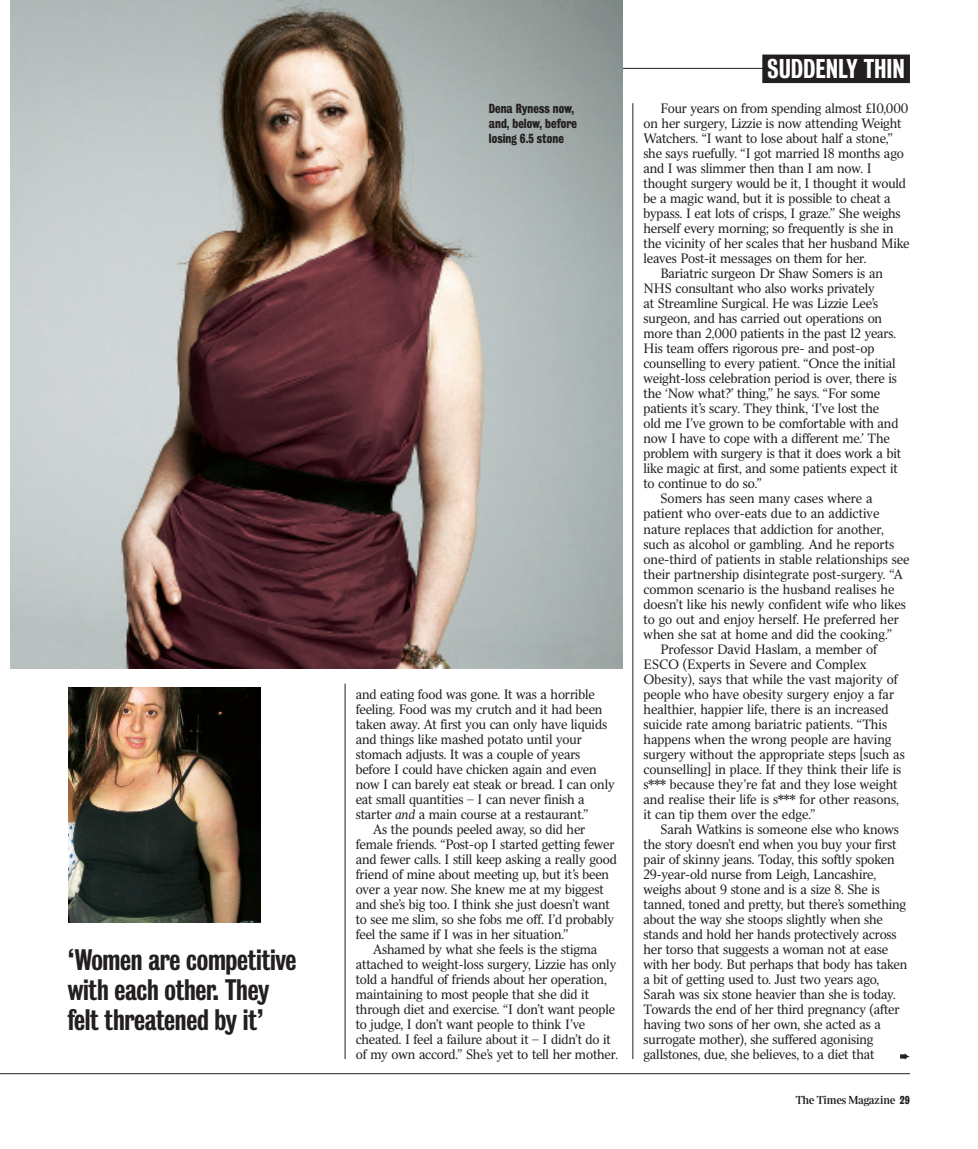
<style>
.page{position:relative;width:978px;height:1149px;background:#fff}
.page>*{position:absolute;margin:0;border:0;box-sizing:border-box;transform-origin:0 0}
.t1{font:27px/30px "Bureau Grotesque Three Five";letter-spacing:-.01em;color:#231f20}
.t2{font:24.75px "Bureau Grotesque Three Five";letter-spacing:-.005em;color:#fff}
.t3{font:13.5px "Times Classic Text";letter-spacing:-.01em;color:#231f20}
.t4{font:12px/15px "Bureau Grotesque Three Seven";color:#231f20}
.t5{font:12px "Times Modern Stand First";color:#231f20}
.s1{font-style:italic}
.s2{font-family:"Bureau Grotesque Three Seven";font-size:10.5px}
</style>
<div class="page">
<hr style="left:68px;top:68px;width:842px;height:1px;background:#231f20">
<hr style="left:0;top:1072px;width:910px;height:1px;background:#231f20">
<hr style="left:345px;top:683px;width:1px;height:375px;background:#231f20">
<hr style="left:633px;top:103px;width:1px;height:955px;background:#231f20">
<div style="left:762px;top:55px;width:148px;height:28px;background:#231f20"></div>
<svg style="left:900px;top:1053px;width:10px;height:6px"></svg>
<img style="left:11px;top:1px;width:611px;height:667px">
<img style="left:68px;top:687px;width:193px;height:235px">
<h1 class="t1" style="left:68px;top:944px;width:230px">‘Women are competitive with each other. They felt threatened by it’</h1>
<p class="t4" style="left:489px;top:101px;width:90px">Dena Ryness now, and, below, before losing 6.5 stone</p>
<p class="t3" style="left:356px;top:685px;width:240px">and eating food was gone. It was a horrible</p>
<p class="t3" style="left:356px;top:700px;width:248px">feeling. Food was my crutch and it had been</p>
<p class="t3" style="left:356px;top:715px;width:253px">taken away. At first you can only have liquids</p>
<p class="t3" style="left:356px;top:730px;width:227px">and things like mashed potato until your</p>
<p class="t3" style="left:356px;top:745px;width:226px">stomach adjusts. It was a couple of years</p>
<p class="t3" style="left:356px;top:760px;width:242px">before I could have chicken again and even</p>
<p class="t3" style="left:356px;top:775px;width:261px">now I can barely eat steak or bread. I can only</p>
<p class="t3" style="left:356px;top:790px;width:230px">eat small quantities – I can never finish a</p>
<p class="t3" style="left:356px;top:805px;width:234px">starter <span class="s1">and</span> a main course at a restaurant.”</p>
<p class="t3" style="left:373px;top:820px;width:214px">As the pounds peeled away, so did her</p>
<p class="t3" style="left:356px;top:835px;width:260px">female friends. “Post-op I started getting fewer</p>
<p class="t3" style="left:356px;top:850px;width:263px">and fewer calls. I still keep asking a really good</p>
<p class="t3" style="left:356px;top:865px;width:255px">friend of mine about meeting up, but it’s been</p>
<p class="t3" style="left:356px;top:880px;width:249px">over a year now. She knew me at my biggest</p>
<p class="t3" style="left:356px;top:895px;width:256px">and she’s big too. I think she just doesn’t want</p>
<p class="t3" style="left:356px;top:910px;width:260px">to see me slim, so she fobs me off. I’d probably</p>
<p class="t3" style="left:356px;top:925px;width:214px">feel the same if I was in her situation.”</p>
<p class="t3" style="left:373px;top:940px;width:226px">Ashamed by what she feels is the stigma</p>
<p class="t3" style="left:356px;top:955px;width:262px">attached to weight-loss surgery, Lizzie has only</p>
<p class="t3" style="left:356px;top:970px;width:252px">told a handful of friends about her operation,</p>
<p class="t3" style="left:356px;top:985px;width:235px">maintaining to most people that she did it</p>
<p class="t3" style="left:356px;top:1000px;width:261px">through diet and exercise. “I don’t want people</p>
<p class="t3" style="left:356px;top:1015px;width:231px">to judge, I don’t want people to think I’ve</p>
<p class="t3" style="left:356px;top:1030px;width:257px">cheated. I feel a failure about it – I didn’t do it</p>
<p class="t3" style="left:356px;top:1045px;width:264px">of my own accord.” She’s yet to tell her mother.</p>
<h2 class="t2" style="left:767px;top:54px;width:139px">SUDDENLY THIN</h2>
<p class="t3" style="left:660px;top:100px;width:249px">Four years on from spending almost £10,000</p>
<p class="t3" style="left:643px;top:115px;width:260px">on her surgery, Lizzie is now attending Weight</p>
<p class="t3" style="left:643px;top:130px;width:251px">Watchers. “I want to lose about half a stone,”</p>
<p class="t3" style="left:643px;top:145px;width:262px">she says ruefully. “I got married 18 months ago</p>
<p class="t3" style="left:643px;top:160px;width:230px">and I was slimmer then than I am now. I</p>
<p class="t3" style="left:643px;top:175px;width:264px">thought surgery would be it, I thought it would</p>
<p class="t3" style="left:643px;top:190px;width:249px">be a magic wand, but it is possible to cheat a</p>
<p class="t3" style="left:643px;top:205px;width:259px">bypass. I eat lots of crisps, I graze.” She weighs</p>
<p class="t3" style="left:643px;top:220px;width:252px">herself every morning; so frequently is she in</p>
<p class="t3" style="left:643px;top:235px;width:268px">the vicinity of her scales that her husband Mike</p>
<p class="t3" style="left:643px;top:250px;width:224px">leaves Post-it messages on them for her.</p>
<p class="t3" style="left:660px;top:265px;width:224px">Bariatric surgeon Dr Shaw Somers is an</p>
<p class="t3" style="left:643px;top:280px;width:233px">NHS consultant who also works privately</p>
<p class="t3" style="left:643px;top:295px;width:236px">at Streamline Surgical. He was Lizzie Lee’s</p>
<p class="t3" style="left:643px;top:310px;width:240px">surgeon, and has carried out operations on</p>
<p class="t3" style="left:643px;top:325px;width:254px">more than 2,000 patients in the past 12 years.</p>
<p class="t3" style="left:643px;top:340px;width:232px">His team offers rigorous pre- and post-op</p>
<p class="t3" style="left:643px;top:355px;width:254px">counselling to every patient. “Once the initial</p>
<p class="t3" style="left:643px;top:370px;width:255px">weight-loss celebration period is over, there is</p>
<p class="t3" style="left:643px;top:385px;width:238px">the ‘Now what?’ thing,” he says. “For some</p>
<p class="t3" style="left:643px;top:400px;width:237px">patients it’s scary. They think, ‘I’ve lost the</p>
<p class="t3" style="left:643px;top:415px;width:256px">old me I’ve grown to be comfortable with and</p>
<p class="t3" style="left:643px;top:430px;width:248px">now I have to cope with a different me.’ The</p>
<p class="t3" style="left:643px;top:445px;width:259px">problem with surgery is that it does work a bit</p>
<p class="t3" style="left:643px;top:460px;width:256px">like magic at first, and some patients expect it</p>
<p class="t3" style="left:643px;top:475px;width:120px">to continue to do so.”</p>
<p class="t3" style="left:660px;top:490px;width:214px">Somers has seen many cases where a</p>
<p class="t3" style="left:643px;top:505px;width:237px">patient who over-eats due to an addictive</p>
<p class="t3" style="left:643px;top:520px;width:242px">nature replaces that addiction for another,</p>
<p class="t3" style="left:643px;top:535px;width:252px">such as alcohol or gambling. And he reports</p>
<p class="t3" style="left:643px;top:550px;width:268px">one-third of patients in stable relationships see</p>
<p class="t3" style="left:643px;top:565px;width:261px">their partnership disintegrate post-surgery. “A</p>
<p class="t3" style="left:643px;top:580px;width:252px">common scenario is the husband realises he</p>
<p class="t3" style="left:643px;top:595px;width:264px">doesn’t like his newly confident wife who likes</p>
<p class="t3" style="left:643px;top:610px;width:257px">to go out and enjoy herself. He preferred her</p>
<p class="t3" style="left:643px;top:625px;width:250px">when she sat at home and did the cooking.”</p>
<p class="t3" style="left:660px;top:640px;width:218px">Professor David Haslam, a member of</p>
<p class="t3" style="left:643px;top:655px;width:225px">ESCO (Experts in Severe and Complex</p>
<p class="t3" style="left:643px;top:670px;width:256px">Obesity), says that while the vast majority of</p>
<p class="t3" style="left:643px;top:685px;width:252px">people who have obesity surgery enjoy a far</p>
<p class="t3" style="left:643px;top:700px;width:247px">healthier, happier life, there is an increased</p>
<p class="t3" style="left:643px;top:715px;width:245px">suicide rate among bariatric patients. “This</p>
<p class="t3" style="left:643px;top:730px;width:249px">happens when the wrong people are having</p>
<p class="t3" style="left:643px;top:745px;width:263px">surgery without the appropriate steps [such as</p>
<p class="t3" style="left:643px;top:760px;width:259px">counselling] in place. If they think their life is</p>
<p class="t3" style="left:643px;top:775px;width:256px">s*** because they’re fat and they lose weight</p>
<p class="t3" style="left:643px;top:790px;width:257px">and realise their life is s*** for other reasons,</p>
<p class="t3" style="left:643px;top:805px;width:173px">it can tip them over the edge.”</p>
<p class="t3" style="left:660px;top:820px;width:240px">Sarah Watkins is someone else who knows</p>
<p class="t3" style="left:643px;top:835px;width:254px">the story doesn’t end when you buy your first</p>
<p class="t3" style="left:643px;top:850px;width:253px">pair of skinny jeans. Today, this softly spoken</p>
<p class="t3" style="left:643px;top:865px;width:234px">29-year-old nurse from Leigh, Lancashire,</p>
<p class="t3" style="left:643px;top:880px;width:238px">weighs about 9 stone and is a size 8. She is</p>
<p class="t3" style="left:643px;top:895px;width:264px">tanned, toned and pretty, but there’s something</p>
<p class="t3" style="left:643px;top:910px;width:241px">about the way she stoops slightly when she</p>
<p class="t3" style="left:643px;top:925px;width:255px">stands and hold her hands protectively across</p>
<p class="t3" style="left:643px;top:940px;width:246px">her torso that suggests a woman not at ease</p>
<p class="t3" style="left:643px;top:955px;width:265px">with her body. But perhaps that body has taken</p>
<p class="t3" style="left:643px;top:970px;width:237px">a bit of getting used to. Just two years ago,</p>
<p class="t3" style="left:643px;top:985px;width:254px">Sarah was six stone heavier than she is today.</p>
<p class="t3" style="left:643px;top:1000px;width:257px">Towards the end of her third pregnancy (after</p>
<p class="t3" style="left:643px;top:1015px;width:239px">having two sons of her own, she acted as a</p>
<p class="t3" style="left:643px;top:1030px;width:231px">surrogate mother), she suffered agonising</p>
<p class="t3" style="left:643px;top:1045px;width:233px">gallstones, due, she believes, to a diet that</p>
<p class="t5" style="left:796px;top:1093px;width:116px">The Times Magazine <span class="s2">29</span></p>
</div>
